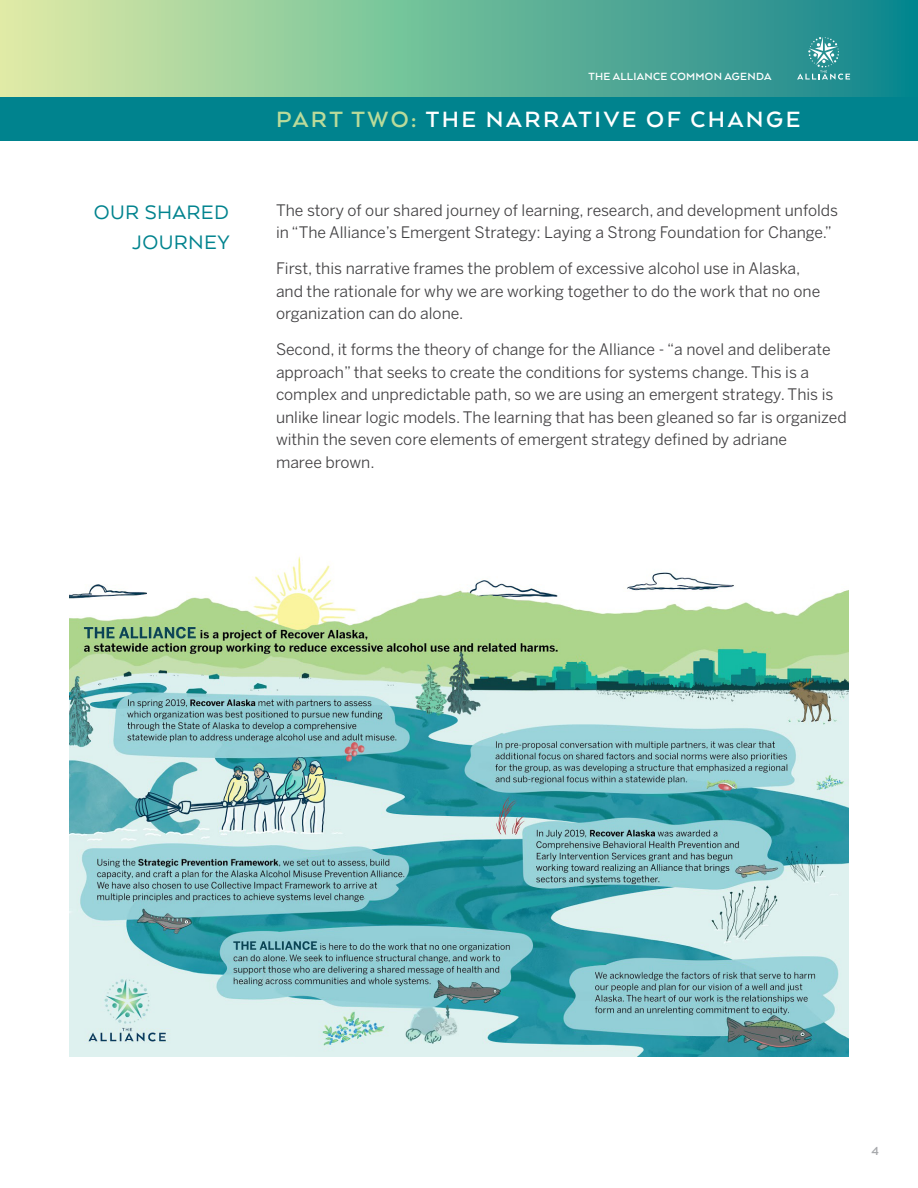
<style>
.page{position:relative;width:918px;height:1188px;background:#fff}
.page>*{position:absolute;margin:0;border:0;box-sizing:border-box;transform-origin:0 0}
.t1{font:700 25.5px "Arquitecta";letter-spacing:.1em;color:#fff}
.t2{font:22.5px/30px "Arquitecta";letter-spacing:.015em;color:#00838e;text-align:right}
.t3{font:15.75px/22.5px "Benton Sans";color:#414042}
.t4{font:700 13.5px "Arquitecta";color:#a7a9ac}
.t5{font:700 12px "Arquitecta";letter-spacing:.025em;color:#fff}
.s1{color:#badb9b}
</style>
<div class="page">
<div style="left:0;top:0;width:918px;height:97px;background:linear-gradient(to right,#daeea5,#0b868d)"></div>
<svg style="left:797px;top:37px;width:53px;height:43px;background:#46a0a1"></svg>
<div style="left:0;top:97px;width:918px;height:43px;background:#00838e"></div>
<img style="left:70px;top:556px;width:778px;height:500px">
<h2 class="t2" style="left:94px;top:197px;width:137px">OUR SHARED<br>JOURNEY</h2>
<p class="t5" style="left:588px;top:69px;width:185px">THE ALLIANCE COMMON AGENDA</p>
<h1 class="t1" style="left:276px;top:104px;width:526px"><span class="s1">PART TWO:</span> THE NARRATIVE OF CHANGE</h1>
<p class="t3" style="left:276px;top:198px;width:564px">The story of our shared journey of learning, research, and development unfolds in “The Alliance’s Emergent Strategy: Laying a Strong Foundation for Change.”</p>
<p class="t3" style="left:276px;top:257px;width:546px">First, this narrative frames the problem of excessive alcohol use in Alaska, and the rationale for why we are working together to do the work that no one organization can do alone.</p>
<p class="t3" style="left:276px;top:338px;width:572px">Second, it forms the theory of change for the Alliance - “a novel and deliberate approach” that seeks to create the conditions for systems change. This is a complex and unpredictable path, so we are using an emergent strategy. This is unlike linear logic models. The learning that has been gleaned so far is organized within the seven core elements of emergent strategy defined by adriane<br>maree brown.</p>
<p class="t4" style="left:871px;top:1143px;width:9px">4</p>
</div>
